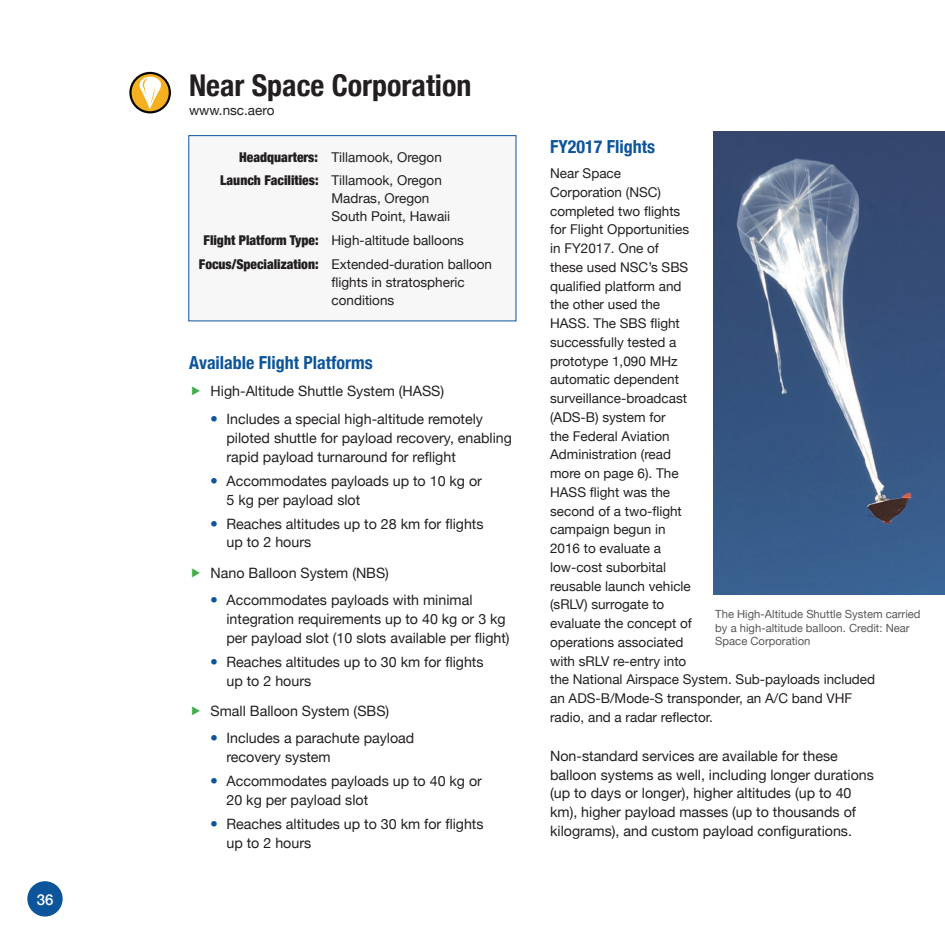
<style>
.page{position:relative;width:945px;height:945px;background:#fff}
.page>*{position:absolute;margin:0;border:0;box-sizing:border-box;transform-origin:0 0}
.Heading_1{font:700 condensed 30px "Helvetica Neue";color:#231f20}
.Heading_1-2{font:700 condensed 18px "Helvetica Neue";color:#0d559a}
.Heading_2{font:700 condensed 18px "Helvetica Neue";color:#0d559a}
.t1{font:500 15px "Helvetica Neue";color:#fff}
.Body_text{font:14.25px/18.8px "Helvetica Neue";color:#231f20}
.Heading_1-3{font:13.5px/18.8px "Helvetica Neue";color:#231f20}
.provider_stats{font:13.5px/18px "Helvetica Neue";color:#231f20}
.t2{font:11.25px/13.5px "Helvetica Neue";color:#57585a}
.s1{font-weight:900;font-stretch:condensed}
</style>
<div class="page">
<div style="left:27px;top:881px;width:36px;height:36px;background:#0d559a;border-radius:50%"></div>
<svg style="left:130px;top:73px;width:40px;height:39px"></svg>
<div style="left:129px;top:72px;width:42px;height:41px;border:2px solid #040503;border-radius:50%"></div>
<svg style="left:139px;top:77px;width:22px;height:32px"></svg>
<div style="left:188px;top:135px;width:328px;height:186px;background:#f7f7f8;border:1px solid #0d559a"></div>
<img style="left:714px;top:131px;width:231px;height:463px">
<p class="t1" style="left:37px;top:887px;width:18px">36</p>
<h1 class="Heading_1" style="left:189px;top:61px;width:284px">Near Space Corporation</h1>
<h1 class="Heading_1-3" style="left:189px;top:102px;width:87px">www.nsc.aero</h1>
<p class="provider_stats" style="left:239px;top:149px;width:204px"><span class="s1">Headquarters:</span> Tillamook, Oregon</p>
<p class="provider_stats" style="left:332px;top:172px;width:120px;text-indent:-111px"><span class="s1">Launch Facilities:</span> Tillamook, Oregon<br>Madras, Oregon<br>South Point, Hawaii</p>
<p class="provider_stats" style="left:204px;top:232px;width:262px"><span class="s1">Flight Platform Type:</span> High-altitude balloons</p>
<p class="provider_stats" style="left:332px;top:256px;width:162px;text-indent:-133px"><span class="s1">Focus/Specialization:</span> Extended-duration balloon flights in stratospheric conditions</p>
<h1 class="Heading_1-2" style="left:189px;top:348px;width:185px">Available Flight Platforms</h1>
<p class="Body_text" style="left:211px;top:383px;width:235px">High-Altitude Shuttle System (HASS)</p>
<p class="Body_text" style="left:227px;top:410px;width:287px">Includes a special high-altitude remotely piloted shuttle for payload recovery, enabling rapid payload turnaround for reflight</p>
<p class="Body_text" style="left:227px;top:472px;width:257px">Accommodates payloads up to 10 kg or<br>5 kg per payload slot</p>
<p class="Body_text" style="left:227px;top:515px;width:259px">Reaches altitudes up to 28 km for flights up to 2 hours</p>
<p class="Body_text" style="left:211px;top:564px;width:180px">Nano Balloon System (NBS)</p>
<p class="Body_text" style="left:227px;top:592px;width:285px">Accommodates payloads with minimal integration requirements up to 40 kg or 3 kg per payload slot (10 slots available per flight)</p>
<p class="Body_text" style="left:227px;top:653px;width:259px">Reaches altitudes up to 30 km for flights up to 2 hours</p>
<p class="Body_text" style="left:211px;top:702px;width:180px">Small Balloon System (SBS)</p>
<p class="Body_text" style="left:227px;top:730px;width:189px">Includes a parachute payload recovery system</p>
<p class="Body_text" style="left:227px;top:773px;width:257px">Accommodates payloads up to 40 kg or<br>20 kg per payload slot</p>
<p class="Body_text" style="left:227px;top:816px;width:259px">Reaches altitudes up to 30 km for flights up to 2 hours</p>
<h2 class="Heading_2" style="left:550px;top:131px;width:106px">FY2017 Flights</h2>
<h1 class="Heading_1-3" style="left:550px;top:165px;width:327px">Near Space<br>Corporation (NSC)<br>completed two flights<br>for Flight Opportunities<br>in FY2017. One of<br>these used NSC’s SBS<br>qualified platform and<br>the other used the<br>HASS. The SBS flight<br>successfully tested a<br>prototype 1,090 MHz<br>automatic dependent<br>surveillance-broadcast<br>(ADS-B) system for<br>the Federal Aviation<br>Administration (read<br>more on page 6). The<br>HASS flight was the<br>second of a two-flight<br>campaign begun in<br>2016 to evaluate a<br>low-cost suborbital<br>reusable launch vehicle<br>(sRLV) surrogate to<br>evaluate the concept of<br>operations associated<br>with sRLV re-entry into<br>the National Airspace System. Sub-payloads included an ADS-B/Mode-S transponder, an A/C band VHF radio, and a radar reflector.</h1>
<p class="Body_text" style="left:550px;top:747px;width:325px">Non-standard services are available for these balloon systems as well, including longer durations (up to days or longer), higher altitudes (up to 40 km), higher payload masses (up to thousands of kilograms), and custom payload configurations.</p>
<p class="t2" style="left:715px;top:608px;width:207px">The High-Altitude Shuttle System carried by a high-altitude balloon. Credit: Near<br>Space Corporation</p>
</div>
